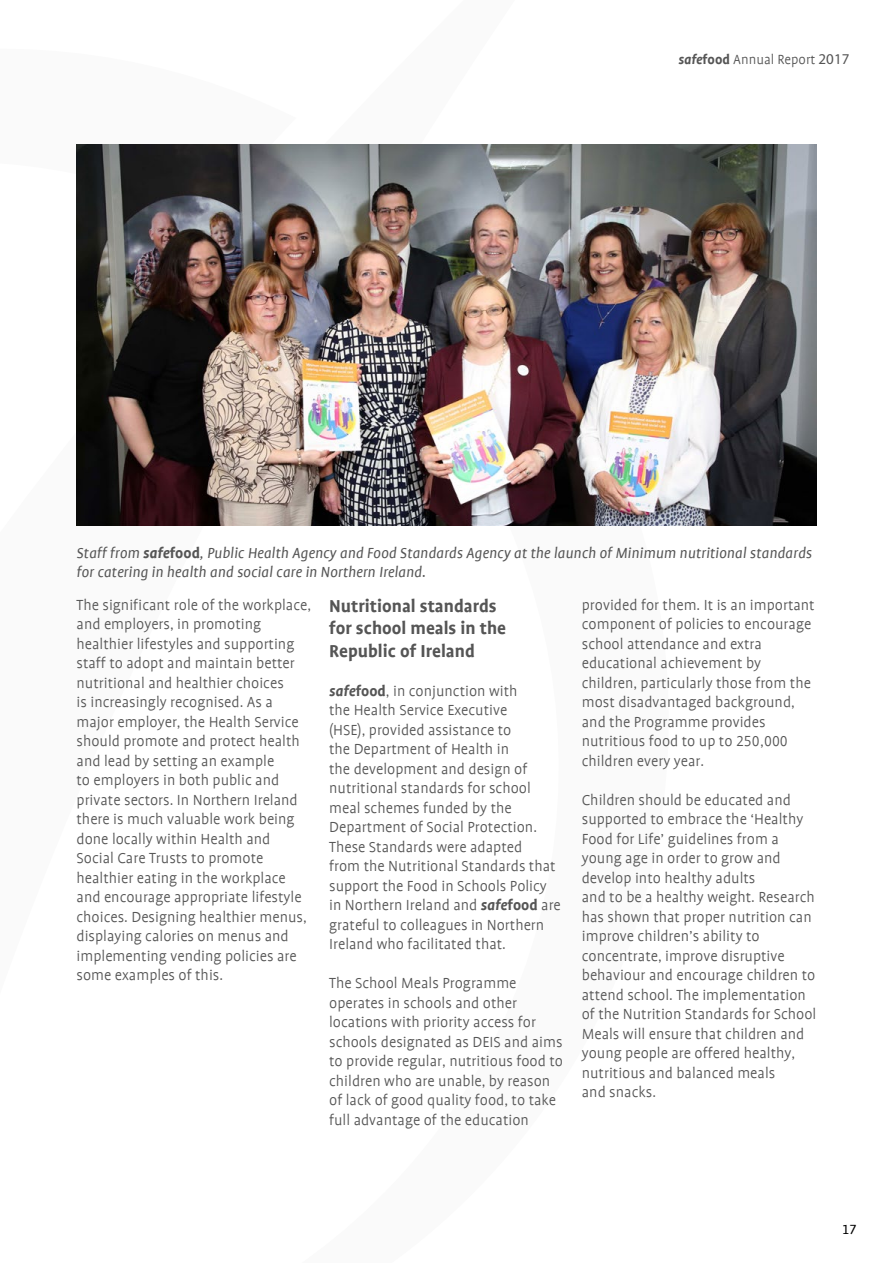
<style>
.page{position:relative;width:893px;height:1263px;background:#fff}
.page>*{position:absolute;margin:0;border:0;box-sizing:border-box;transform-origin:0 0}
.t1{font:700 19.5px/22.5px "Profile";color:#555}
.t2{font:300 16.5px/19.5px "Profile";color:#555}
.t3{font:italic 16.5px/19.5px "Profile";color:#555}
.t4{font:300 15px "Profile";color:#555}
.t5{font:15px "Profile NO";color:#000}
.s1{font-weight:700;font-style:italic}
.s2{font-weight:700}
.s3{font-family:"Myriad Pro";font-weight:400}
.s4{font-weight:700;font-style:normal}
.s5{font-family:"Profile NO"}
</style>
<div class="page">
<img style="left:77px;top:145px;width:739px;height:380px">
<p class="t4" style="left:678px;top:52px;width:172px"><span class="s1">safe</span><span class="s2">food</span> Annual Report <span class="s3">2017</span></p>
<p class="t3" style="left:77px;top:543px;width:737px">Staff from <span class="s2">safe</span><span class="s4">food</span>, Public Health Agency and Food Standards Agency at the launch of Minimum nutritional standards for catering in health and social care in Northern Ireland.</p>
<p class="t2" style="left:77px;top:595px;width:236px">The significant role of the workplace, and employers, in promoting healthier lifestyles and supporting staff to adopt and maintain better nutritional and healthier choices<br>is increasingly recognised. As a major employer, the Health Service should promote and protect health and lead by setting an example<br>to employers in both public and private sectors. In Northern Ireland there is much valuable work being done locally within Health and Social Care Trusts to promote healthier eating in the workplace and encourage appropriate lifestyle choices. Designing healthier menus, displaying calories on menus and implementing vending policies are some examples of this.</p>
<p class="t1" style="left:329px;top:594px;width:179px">Nutritional standards for school meals in the<br>Republic of Ireland</p>
<p class="t2" style="left:329px;top:681px;width:233px"><span class="s1">safe</span><span class="s2">food</span>, in conjunction with<br>the Health Service Executive<br>(HSE), provided assistance to<br>the Department of Health in<br>the development and design of nutritional standards for school meal schemes funded by the<br>Department of Social Protection.<br>These Standards were adapted<br>from the Nutritional Standards that support the Food in Schools Policy in Northern Ireland and <span class="s1">safe</span><span class="s2">food</span> are grateful to colleagues in Northern<br>Ireland who facilitated that.</p>
<p class="t2" style="left:329px;top:974px;width:235px">The School Meals Programme operates in schools and other locations with priority access for schools designated as DEIS and aims to provide regular, nutritious food to children who are unable, by reason of lack of good quality food, to take full advantage of the education</p>
<p class="t2" style="left:582px;top:595px;width:234px">provided for them. It is an important component of policies to encourage school attendance and extra educational achievement by children, particularly those from the most disadvantaged background, and the Programme provides nutritious food to up to <span class="s5">250,000 </span>children every year.</p>
<p class="t2" style="left:582px;top:790px;width:236px">Children should be educated and supported to embrace the ‘Healthy<br>Food for Life’ guidelines from a young age in order to grow and develop into healthy adults<br>and to be a healthy weight. Research has shown that proper nutrition can improve children’s ability to concentrate, improve disruptive behaviour and encourage children to attend school. The implementation of the Nutrition Standards for School<br>Meals will ensure that children and young people are offered healthy, nutritious and balanced meals<br>and snacks.</p>
<p class="t5" style="left:842px;top:1222px;width:16px">17</p>
</div>
